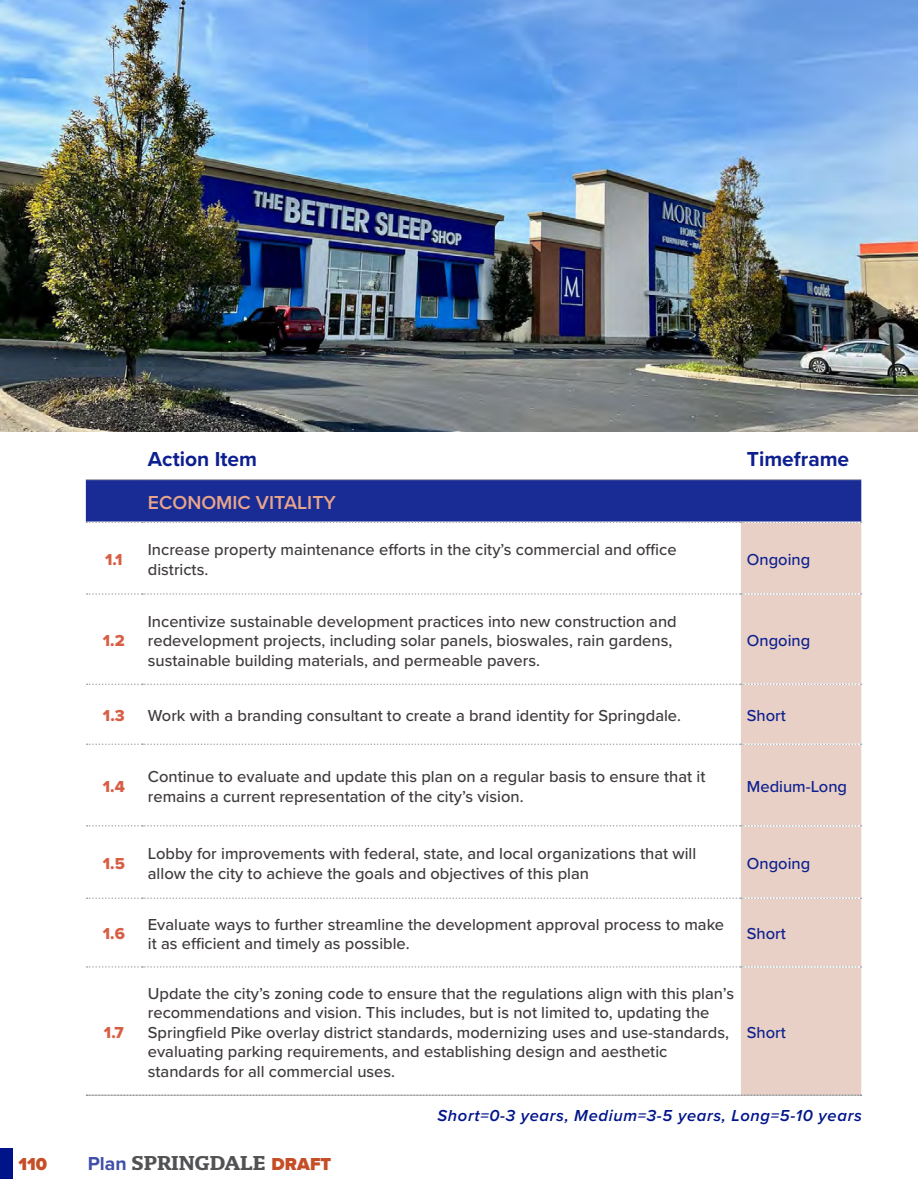
<style>
.page{position:relative;width:918px;height:1188px;background:#fff}
.page>*{position:absolute;margin:0;border:0;box-sizing:border-box;transform-origin:0 0}
.t1{font:700 21px "Mislab Std";color:#515254}
.t2{font:700 21px "Proxima Nova";color:#00148a}
.t3{font:600 19.5px "Proxima Nova";color:#e7a185}
.t4{font:900 18px "Proxima Nova";color:#c54e27}
.t5{font:500 16.5px/19.5px "Proxima Nova";color:#353031}
.t6{font:500 16.5px "Proxima Nova";color:#00148a}
.Captions{font:italic 600 16.5px "Proxima Nova";letter-spacing:.04em;color:#00148a}
.t7{font:16.5px "Proxima Nova Extrabld";color:#d5563a}
.s1{font-family:"Proxima Nova";font-size:19.5px;color:#404fa7}
.s2{font-family:"Proxima Nova";font-weight:900;font-size:18px;color:#c54e27}
</style>
<div class="page">
<div style="left:0;top:1148px;width:12px;height:30px;background:#00148a"></div>
<div style="left:741px;top:523px;width:120px;height:572px;background:#e9d0c6"></div>
<hr style="left:86px;top:479px;width:56px;height:1px;background:#a4a6a9">
<hr style="left:142px;top:479px;width:599px;height:1px;background:#a4a6a9">
<hr style="left:741px;top:479px;width:120px;height:1px;background:#a4a6a9">
<svg style="left:87px;top:593px;width:775px;height:2px"></svg>
<svg style="left:87px;top:684px;width:775px;height:1px"></svg>
<svg style="left:87px;top:744px;width:775px;height:1px"></svg>
<svg style="left:87px;top:825px;width:775px;height:2px"></svg>
<svg style="left:87px;top:898px;width:775px;height:1px"></svg>
<svg style="left:87px;top:966px;width:775px;height:2px"></svg>
<hr style="left:86px;top:1095px;width:56px;height:1px;background:#a4a6a9">
<div style="left:86px;top:480px;width:776px;height:43px;background:#192b95"></div>
<img style="left:0;top:0;width:918px;height:432px">
<svg style="left:87px;top:1095px;width:775px;height:1px"></svg>
<p class="t2" style="left:148px;top:444px;width:111px">Action Item</p>
<p class="t2" style="left:747px;top:444px;width:104px">Timeframe</p>
<p class="t3" style="left:148px;top:488px;width:190px">ECONOMIC VITALITY</p>
<p class="t7" style="left:105px;top:547px;width:19px">1.1</p>
<p class="t5" style="left:148px;top:539px;width:530px">Increase property maintenance efforts in the city’s commercial and office districts.</p>
<p class="t6" style="left:747px;top:547px;width:65px">Ongoing</p>
<p class="t7" style="left:103px;top:628px;width:23px">1.2</p>
<p class="t5" style="left:148px;top:611px;width:530px">Incentivize sustainable development practices into new construction and redevelopment projects, including solar panels, bioswales, rain gardens, sustainable building materials, and permeable pavers.</p>
<p class="t6" style="left:747px;top:628px;width:65px">Ongoing</p>
<p class="t7" style="left:103px;top:703px;width:23px">1.3</p>
<p class="t5" style="left:148px;top:705px;width:535px">Work with a branding consultant to create a brand identity for Springdale.</p>
<p class="t6" style="left:747px;top:703px;width:41px">Short</p>
<p class="t7" style="left:103px;top:774px;width:23px">1.4</p>
<p class="t5" style="left:148px;top:766px;width:559px">Continue to evaluate and update this plan on a regular basis to ensure that it remains a current representation of the city’s vision.</p>
<p class="t6" style="left:747px;top:774px;width:102px">Medium-Long</p>
<p class="t7" style="left:103px;top:851px;width:24px">1.5</p>
<p class="t5" style="left:148px;top:843px;width:550px">Lobby for improvements with federal, state, and local organizations that will allow the city to achieve the goals and objectives of this plan</p>
<p class="t6" style="left:747px;top:851px;width:65px">Ongoing</p>
<p class="t7" style="left:103px;top:922px;width:24px">1.6</p>
<p class="t5" style="left:148px;top:914px;width:578px">Evaluate ways to further streamline the development approval process to make it as efficient and timely as possible.</p>
<p class="t6" style="left:747px;top:922px;width:41px">Short</p>
<p class="t7" style="left:104px;top:1020px;width:21px">1.7</p>
<p class="t5" style="left:148px;top:983px;width:588px">Update the city’s zoning code to ensure that the regulations align with this plan’s recommendations and vision. This includes, but is not limited to, updating the Springfield Pike overlay district standards, modernizing uses and use-standards, evaluating parking requirements, and establishing design and aesthetic standards for all commercial uses.</p>
<p class="t6" style="left:747px;top:1020px;width:41px">Short</p>
<p class="Captions" style="left:438px;top:1104px;width:426px">Short=0-3 years, Medium=3-5 years, Long=5-10 years</p>
<p class="t4" style="left:19px;top:1150px;width:30px">110</p>
<p class="t1" style="left:88px;top:1152px;width:245px"><span class="s1">Plan</span> SPRINGDALE <span class="s2">DRAFT</span></p>
</div>
